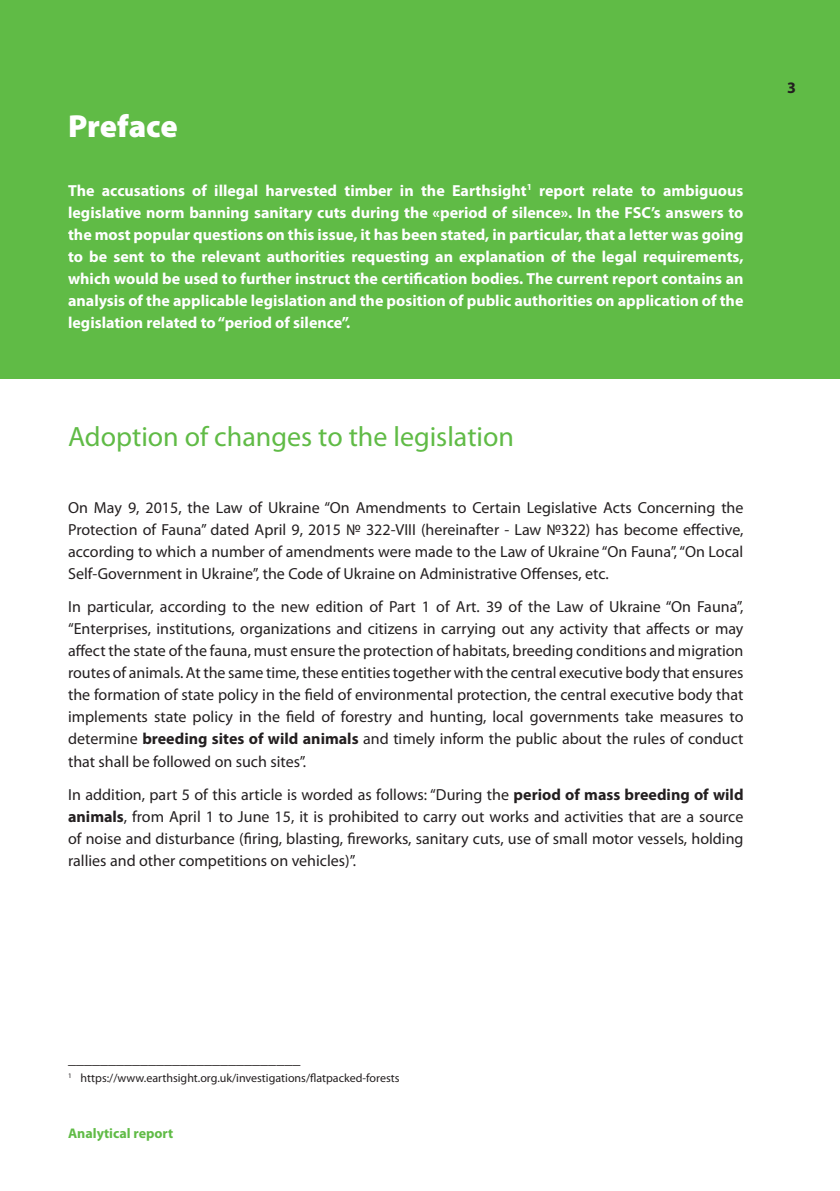
<style>
.page{position:relative;width:840px;height:1191px;background:#fff}
.page>*{position:absolute;margin:0;border:0;box-sizing:border-box;transform-origin:0 0}
.t1{font:900 32px "Myriad Pro";letter-spacing:-.005em;color:#fff}
.t2{font:28px "Myriad Pro";color:#60bb46}
.t3{font:16px/22px "Myriad Pro";color:#231f20;text-align:justify}
.t4{font:700 16px/22px "Myriad Pro";color:#fff;text-align:justify}
.t5{font:700 16px "Myriad Pro";color:#231f20}
.t6{font:700 14px "Myriad Pro";color:#60bb46}
.t7{font:12px "Myriad Pro";color:#231f20}
.s1{font-weight:700}
</style>
<div class="page">
<div style="left:0;top:0;width:839px;height:378px;background:#60bb46"></div>
<h1 class="t1" style="left:68px;top:105px;width:111px">Preface</h1>
<p class="t4" style="left:68px;top:179px;width:676px">The accusations of illegal harvested timber in the Earthsight<sup>1</sup> report relate to ambiguous legislative norm banning sanitary cuts during the «period of silence». In the FSC’s answers to the most popular questions on this issue, it has been stated, in particular, that a letter was going to be sent to the relevant authorities requesting an explanation of the legal requirements, which would be used to further instruct the certification bodies. The current report contains an analysis of the applicable legislation and the position of public authorities on application of the legislation related to “period of silence”.</p>
<h2 class="t2" style="left:68px;top:420px;width:447px">Adoption of changes to the legislation</h2>
<p class="t3" style="left:68px;top:496px;width:676px">On May 9, 2015, the Law of Ukraine “On Amendments to Certain Legislative Acts Concerning the Protection of Fauna” dated April 9, 2015 № 322-VIII (hereinafter - Law №322) has become effective, according to which a number of amendments were made to the Law of Ukraine “On Fauna”, “On Local Self-Government in Ukraine”, the Code of Ukraine on Administrative Offenses, etc.</p>
<p class="t3" style="left:68px;top:596px;width:676px">In particular, according to the new edition of Part 1 of Art. 39 of the Law of Ukraine “On Fauna”, “Enterprises, institutions, organizations and citizens in carrying out any activity that affects or may affect the state of the fauna, must ensure the protection of habitats, breeding conditions and migration routes of animals. At the same time, these entities together with the central executive body that ensures the formation of state policy in the field of environmental protection, the central executive body that implements state policy in the field of forestry and hunting, local governments take measures to determine <span class="s1">breeding sites of wild animals</span> and timely inform the public about the rules of conduct that shall be followed on such sites”.</p>
<p class="t3" style="left:68px;top:783px;width:676px">In addition, part 5 of this article is worded as follows: “During the <span class="s1">period of mass breeding of wild animals</span>, from April 1 to June 15, it is prohibited to carry out works and activities that are a source of noise and disturbance (firing, blasting, fireworks, sanitary cuts, use of small motor vessels, holding rallies and other competitions on vehicles)”.</p>
<p class="t5" style="left:786px;top:77px;width:10px">3</p>
<p class="t3" style="left:68px;top:1047px;width:233px">_____________________________</p>
<p class="t7" style="left:68px;top:1070px;width:333px"><sup>1</sup> https://www.earthsight.org.uk/investigations/flatpacked-forests</p>
<p class="t6" style="left:68px;top:1124px;width:107px">Analytical report</p>
</div>
